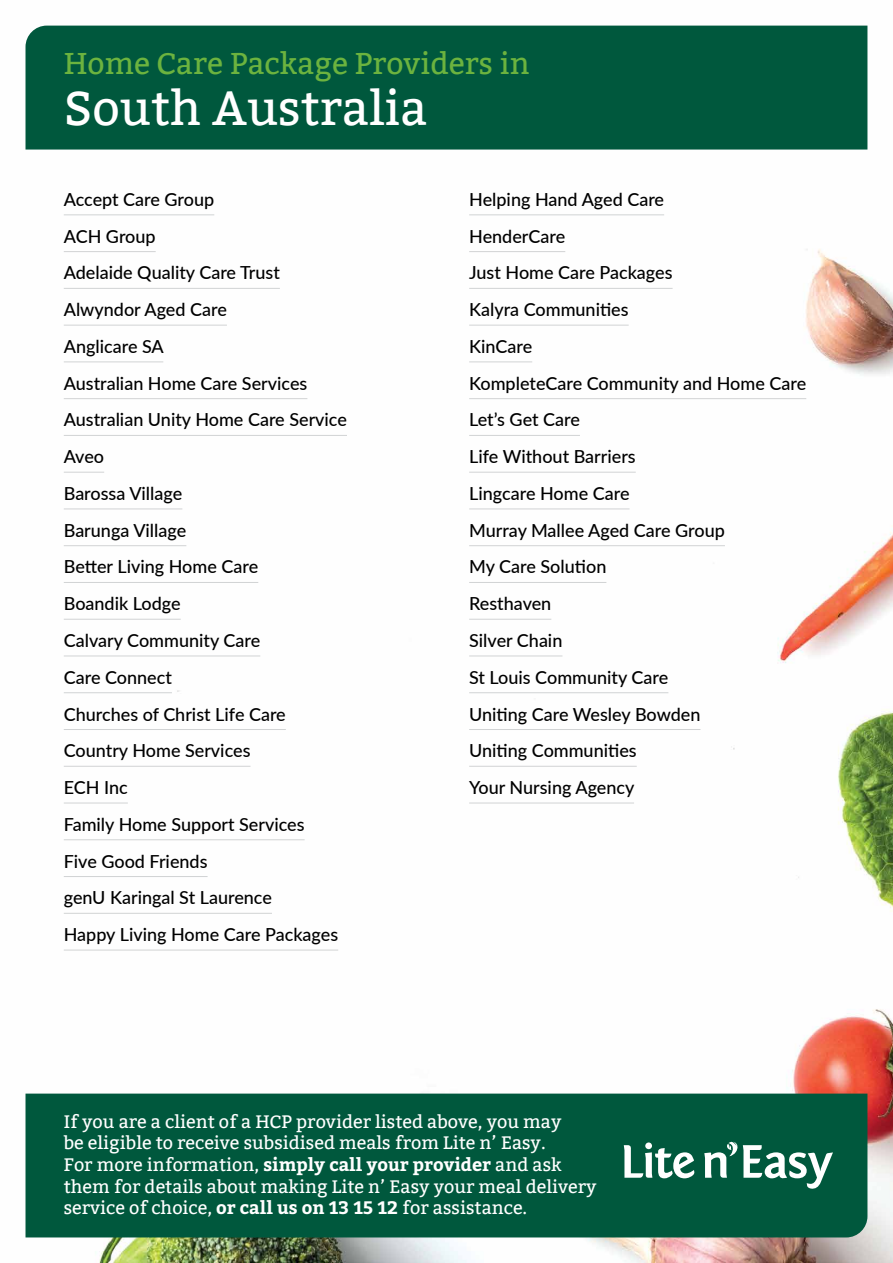
<style>
.page{position:relative;width:893px;height:1263px;background:#fff}
.page>*{position:absolute;margin:0;border:0;box-sizing:border-box;transform-origin:0 0}
.t1{font:48px "Bitter";color:#fff}
.t2{font:30px "Bitter";color:#6cb33f}
.t3{font:500 18px/36.8px "Lato";color:#000}
.t4{font:18px/21.6px "Bitter";color:#fff}
.s1{font-weight:700}
</style>
<div class="page">
<img style="left:25px;top:25px;width:868px;height:1238px">
<div style="left:26px;top:26px;width:841px;height:124px;background:#00583d"></div>
<div style="left:26px;top:1093px;width:841px;height:144px;background:#00583d"></div>
<svg style="left:624px;top:1142px;width:71px;height:36px"></svg>
<svg style="left:704px;top:1142px;width:129px;height:47px"></svg>
<hr style="left:64px;top:214px;width:150px;height:1px;background:#d1d3d4">
<hr style="left:64px;top:251px;width:92px;height:1px;background:#d1d3d4">
<hr style="left:64px;top:288px;width:216px;height:1px;background:#d1d3d4">
<hr style="left:64px;top:325px;width:163px;height:1px;background:#d1d3d4">
<hr style="left:64px;top:361px;width:99px;height:1px;background:#d1d3d4">
<hr style="left:64px;top:398px;width:243px;height:1px;background:#d1d3d4">
<hr style="left:64px;top:435px;width:283px;height:1px;background:#d1d3d4">
<hr style="left:64px;top:472px;width:40px;height:1px;background:#d1d3d4">
<hr style="left:64px;top:508px;width:118px;height:1px;background:#d1d3d4">
<hr style="left:64px;top:545px;width:122px;height:1px;background:#d1d3d4">
<hr style="left:64px;top:582px;width:194px;height:1px;background:#d1d3d4">
<hr style="left:64px;top:619px;width:117px;height:1px;background:#d1d3d4">
<hr style="left:64px;top:655px;width:196px;height:1px;background:#d1d3d4">
<hr style="left:64px;top:692px;width:108px;height:1px;background:#d1d3d4">
<hr style="left:64px;top:729px;width:222px;height:1px;background:#d1d3d4">
<hr style="left:64px;top:766px;width:186px;height:1px;background:#d1d3d4">
<hr style="left:64px;top:803px;width:64px;height:1px;background:#d1d3d4">
<hr style="left:64px;top:839px;width:241px;height:1px;background:#d1d3d4">
<hr style="left:64px;top:876px;width:144px;height:1px;background:#d1d3d4">
<hr style="left:64px;top:913px;width:208px;height:1px;background:#d1d3d4">
<hr style="left:64px;top:950px;width:274px;height:1px;background:#d1d3d4">
<hr style="left:469px;top:214px;width:195px;height:1px;background:#d1d3d4">
<hr style="left:469px;top:251px;width:96px;height:1px;background:#d1d3d4">
<hr style="left:469px;top:288px;width:204px;height:1px;background:#d1d3d4">
<hr style="left:469px;top:325px;width:160px;height:1px;background:#d1d3d4">
<hr style="left:469px;top:361px;width:63px;height:1px;background:#d1d3d4">
<hr style="left:469px;top:398px;width:337px;height:1px;background:#d1d3d4">
<hr style="left:469px;top:435px;width:111px;height:1px;background:#d1d3d4">
<hr style="left:469px;top:472px;width:167px;height:1px;background:#d1d3d4">
<hr style="left:469px;top:508px;width:161px;height:1px;background:#d1d3d4">
<hr style="left:469px;top:545px;width:256px;height:1px;background:#d1d3d4">
<hr style="left:469px;top:582px;width:137px;height:1px;background:#d1d3d4">
<hr style="left:469px;top:619px;width:82px;height:1px;background:#d1d3d4">
<hr style="left:469px;top:655px;width:93px;height:1px;background:#d1d3d4">
<hr style="left:469px;top:692px;width:199px;height:1px;background:#d1d3d4">
<hr style="left:469px;top:729px;width:231px;height:1px;background:#d1d3d4">
<hr style="left:469px;top:766px;width:168px;height:1px;background:#d1d3d4">
<hr style="left:469px;top:803px;width:165px;height:1px;background:#d1d3d4">
<h2 class="t2" style="left:64px;top:46px;width:467px">Home Care Package Providers in</h2>
<h1 class="t1" style="left:64px;top:80px;width:365px">South Australia</h1>
<p class="t3" style="left:64px;top:180px;width:285px">Accept Care Group<br>ACH Group<br>Adelaide Quality Care Trust<br>Alwyndor Aged Care<br>Anglicare SA<br>Australian Home Care Services<br>Australian Unity Home Care Service<br>Aveo<br>Barossa Village<br>Barunga Village<br>Better Living Home Care<br>Boandik Lodge<br>Calvary Community Care<br>Care Connect<br>Churches of Christ Life Care<br>Country Home Services<br>ECH Inc<br>Family Home Support Services<br>Five Good Friends<br>genU Karingal St Laurence<br>Happy Living Home Care Packages</p>
<p class="t3" style="left:469px;top:180px;width:339px">Helping Hand Aged Care<br>HenderCare<br>Just Home Care Packages<br>Kalyra Communities<br>KinCare<br>KompleteCare Community and Home Care<br>Let’s Get Care<br>Life Without Barriers<br>Lingcare Home Care<br>Murray Mallee Aged Care Group<br>My Care Solution<br>Resthaven<br>Silver Chain<br>St Louis Community Care<br>Uniting Care Wesley Bowden<br>Uniting Communities<br>Your Nursing Agency</p>
<p class="t4" style="left:64px;top:1111px;width:534px">If you are a client of a HCP provider listed above, you may<br>be eligible to receive subsidised meals from Lite n’ Easy.<br>For more information, <span class="s1">simply call your provider</span> and ask them for details about making Lite n’ Easy your meal delivery service of choice, <span class="s1">or call us on 13 15 12</span> for assistance.</p>
</div>
